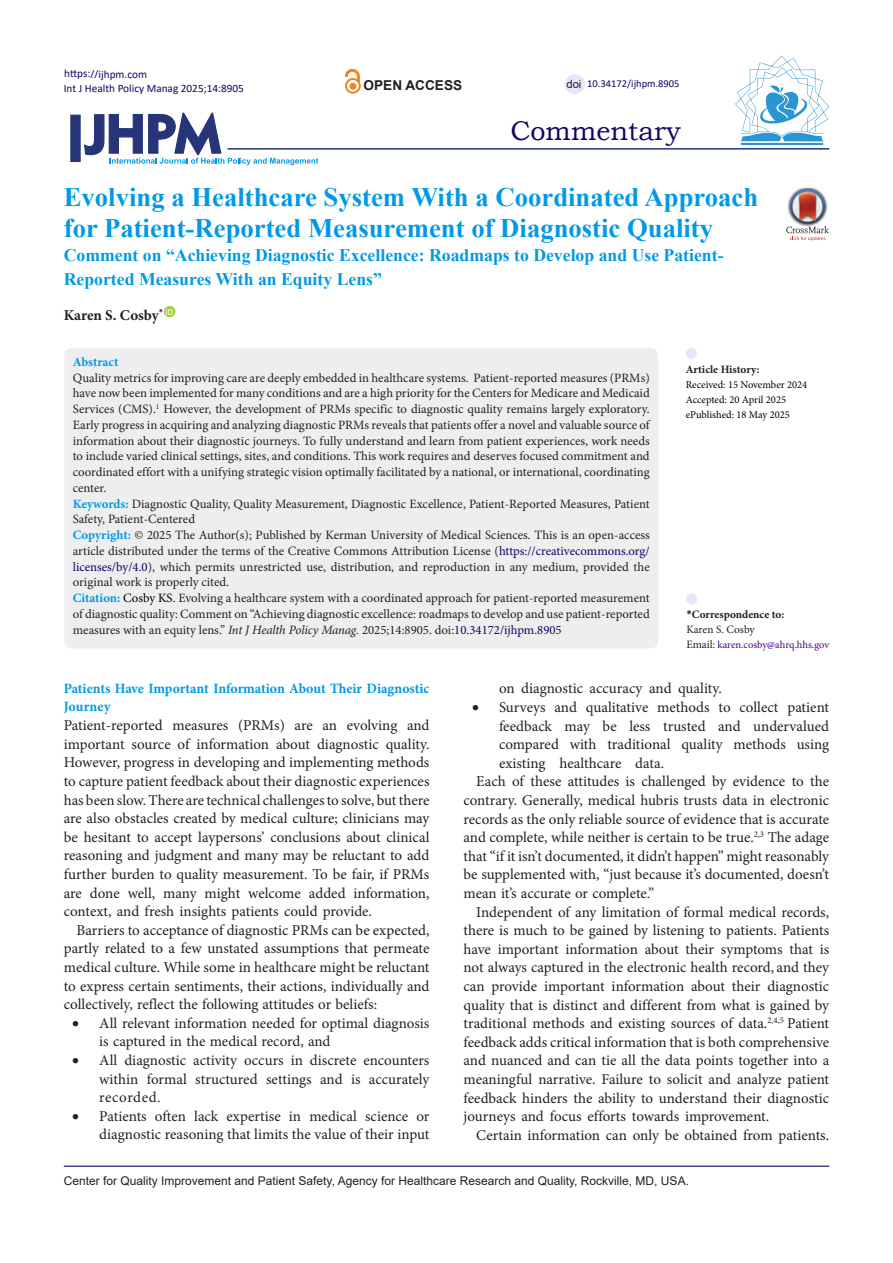
<style>
.page{position:relative;width:893px;height:1263px;background:#fff}
.page>*{position:absolute;margin:0;border:0;box-sizing:border-box;transform-origin:0 0}
.t1{font:27px "Bookman Old Style";color:#190066}
.Default{font:700 26.7px/31.5px "Times New Roman";color:#0099e5}
.Default-2{font:700 17.7px/24px "Times New Roman";color:#0099e5}
.t2{font:15px/18.6px "Minion Pro";color:#231f20;text-align:justify}
.Default-3{font:700 15px "Minion Pro";letter-spacing:-.005em;color:#231f20}
.t3{font:700 14.25px/18.6px "Minion Pro";letter-spacing:-.005em;color:#0099e5}
.t4{font:700 13.65px "Arial";color:#231f20}
.t5{font:12.75px/15.8px "Minion Pro";color:#231f20;text-align:justify}
.Default-4{font:700 12.75px "Minion Pro";color:#0099e5}
.t6{font:12px "Arial";color:#231f20}
.t7{font:11.25px "Calibri";color:#190066}
.t8{font:700 11.25px "Minion Pro";color:#231f20}
.t9{font:11.25px "Minion Pro";letter-spacing:-.005em;color:#231f20}
.t10{font:11.25px "Arial";color:#231f20}
.t11{font:10.5px "Minion Pro";color:#000}
.t12{font:10.5px "Minion Pro";color:#4b0082}
.t13{font:10.5px "Calibri";color:#190066}
.t14{font:7.8px "Arial";color:#fff}
.s1{font-weight:700;color:#0099e5}
.s2{color:#190066}
.s3{color:#000}
.s4{font-style:italic}
.s5{font-family:"Calibri"}
.s6{font-size:11.25px;color:#231f20}
</style>
<div class="page">
<svg style="left:84px;top:112px;width:234px;height:53px"></svg>
<div style="left:70px;top:115px;width:11px;height:47px;background:#273578;border:1px solid #273578"></div>
<div style="left:164px;top:306px;width:12px;height:11px;background:#a6ce39;border-radius:50%"></div>
<hr style="left:227px;top:148px;width:602px;height:2px;background:#273578">
<div style="left:64px;top:348px;width:594px;height:300px;background:#eee;border-radius:8px"></div>
<div style="left:686px;top:593px;width:11px;height:11px;background:#e6e6fa;border-radius:50%"></div>
<div style="left:686px;top:348px;width:11px;height:11px;background:#e6e6fa;border-radius:50%"></div>
<hr style="left:64px;top:1165px;width:765px;height:2px;background:#190066">
<hr style="left:741px;top:143px;width:82px;height:2px;background:#2995d2">
<svg style="left:735px;top:56px;width:94px;height:85px"></svg>
<div style="left:564px;top:74px;width:21px;height:20px;background:#e6e6fa;border-radius:50%"></div>
<img style="left:798px;top:188px;width:18px;height:1px">
<svg style="left:786px;top:189px;width:43px;height:52px"></svg>
<div style="left:345px;top:78px;width:16px;height:16px;border:2px solid #f58220;border-radius:50%"></div>
<svg style="left:345px;top:69px;width:14px;height:20px"></svg>
<p class="t7" style="left:64px;top:66px;width:84px">https://ijhpm.com</p>
<p class="t7" style="left:64px;top:81px;width:182px">Int J Health Policy Manag 2025;14:8905</p>
<p class="t4" style="left:364px;top:76px;width:100px">OPEN ACCESS</p>
<p class="t10" style="left:566px;top:76px;width:17px">doi</p>
<p class="t13" style="left:587px;top:76px;width:94px">10.34172/ijhpm.8905</p>
<p class="t1" style="left:510px;top:113px;width:172px">Commentary</p>
<p class="Default" style="left:64px;top:180px;width:696px">Evolving a Healthcare System With a Coordinated Approach for Patient-Reported Measurement of Diagnostic Quality</p>
<p class="Default-2" style="left:64px;top:243px;width:661px">Comment on “Achieving Diagnostic Excellence: Roadmaps to Develop and Use Patient-<br>Reported Measures With an Equity Lens”</p>
<p class="Default-3" style="left:64px;top:305px;width:101px">Karen S. Cosby<sup>*</sup></p>
<p class="t14" style="left:166px;top:307px;width:9px">ID</p>
<p class="Default-4" style="left:73px;top:353px;width:47px">Abstract</p>
<p class="t5" style="left:73px;top:370px;width:578px">Quality metrics for improving care are deeply embedded in healthcare systems. Patient-reported measures (PRMs) have now been implemented for many conditions and are a high priority for the Centers for Medicare and Medicaid Services (CMS).<sup>1</sup> However, the development of PRMs specific to diagnostic quality remains largely exploratory.<br>Early progress in acquiring and analyzing diagnostic PRMs reveals that patients offer a novel and valuable source of information about their diagnostic journeys. To fully understand and learn from patient experiences, work needs to include varied clinical settings, sites, and conditions. This work requires and deserves focused commitment and coordinated effort with a unifying strategic vision optimally facilitated by a national, or international, coordinating center.</p>
<p class="t5" style="left:73px;top:496px;width:578px"><span class="s1">Keywords:</span> Diagnostic Quality, Quality Measurement, Diagnostic Excellence, Patient-Reported Measures, Patient<br>Safety, Patient-Centered</p>
<p class="t5" style="left:73px;top:527px;width:578px"><span class="s1">Copyright:</span> © 2025 The Author(s); Published by Kerman University of Medical Sciences. This is an open-access article distributed under the terms of the Creative Commons Attribution License (<span class="s2">https://creativecommons.org/ licenses/by/4.0</span>), which permits unrestricted use, distribution, and reproduction in any medium, provided the original work is properly cited.</p>
<p class="t5" style="left:73px;top:590px;width:578px"><span class="s1">Citation:</span> <span class="s3">Cosby KS.</span> Evolving a healthcare system with a coordinated approach for patient-reported measurement of diagnostic quality: Comment on “Achieving diagnostic excellence: roadmaps to develop and use patient-reported measures with an equity lens.” <span class="s4">Int J Health Policy Manag.</span> 2025;14:8905. doi:<span class="s2">10.34172/ijhpm.8905</span></p>
<p class="t8" style="left:686px;top:362px;width:76px">Article History:</p>
<p class="t11" style="left:686px;top:378px;width:123px">Received: 15 November 2024</p>
<p class="t11" style="left:686px;top:393px;width:102px">Accepted: 20 April 2025</p>
<p class="t11" style="left:686px;top:408px;width:106px">ePublished: 18 May 2025</p>
<p class="t8" style="left:686px;top:606px;width:99px"><span class="s5">*</span>Correspondence to:</p>
<p class="t9" style="left:686px;top:621px;width:70px">Karen S. Cosby</p>
<p class="t12" style="left:686px;top:637px;width:144px"><span class="s6">Email:</span> karen.cosby@ahrq.hhs.gov</p>
<p class="t3" style="left:64px;top:679px;width:367px">Patients Have Important Information About Their Diagnostic<br>Journey</p>
<p class="t2" style="left:64px;top:716px;width:367px">Patient-reported measures (PRMs) are an evolving and important source of information about diagnostic quality.<br>However, progress in developing and implementing methods to capture patient feedback about their diagnostic experiences has been slow. There are technical challenges to solve, but there are also obstacles created by medical culture; clinicians may be hesitant to accept laypersons’ conclusions about clinical reasoning and judgment and many may be reluctant to add further burden to quality measurement. To be fair, if PRMs are done well, many might welcome added information, context, and fresh insights patients could provide.</p>
<p class="t2" style="left:64px;top:921px;width:367px;text-indent:13px">Barriers to acceptance of diagnostic PRMs can be expected, partly related to a few unstated assumptions that permeate medical culture. While some in healthcare might be reluctant to express certain sentiments, their actions, individually and collectively, reflect the following attitudes or beliefs:</p>
<p class="t2" style="left:99px;top:1014px;width:332px;text-indent:-27px">• All relevant information needed for optimal diagnosis is captured in the medical record, and</p>
<p class="t2" style="left:99px;top:1051px;width:332px;text-indent:-27px">• All diagnostic activity occurs in discrete encounters within formal structured settings and is accurately recorded.</p>
<p class="t2" style="left:72px;top:1107px;width:359px;text-align:right">• Patients often lack expertise in medical science or diagnostic reasoning that limits the value of their input</p>
<p class="t2" style="left:499px;top:679px;width:224px">on diagnostic accuracy and quality.</p>
<p class="t2" style="left:499px;top:698px;width:332px;text-indent:-27px">• Surveys and qualitative methods to collect patient feedback may be less trusted and undervalued compared with traditional quality methods using existing healthcare data.</p>
<p class="t2" style="left:463px;top:772px;width:367px;text-indent:13px">Each of these attitudes is challenged by evidence to the contrary. Generally, medical hubris trusts data in electronic records as the only reliable source of evidence that is accurate and complete, while neither is certain to be true.<sup>2,3</sup> The adage that “if it isn’t documented, it didn’t happen” might reasonably be supplemented with, “just because it’s documented, doesn’t mean it’s accurate or complete.”</p>
<p class="t2" style="left:463px;top:903px;width:367px;text-indent:13px">Independent of any limitation of formal medical records, there is much to be gained by listening to patients. Patients have important information about their symptoms that is not always captured in the electronic health record, and they can provide important information about their diagnostic quality that is distinct and different from what is gained by traditional methods and existing sources of data.<sup>2,4,5</sup> Patient feedback adds critical information that is both comprehensive and nuanced and can tie all the data points together into a meaningful narrative. Failure to solicit and analyze patient feedback hinders the ability to understand their diagnostic journeys and focus efforts towards improvement.</p>
<p class="t2" style="left:476px;top:1126px;width:354px">Certain information can only be obtained from patients.</p>
<p class="t6" style="left:64px;top:1173px;width:627px">Center for Quality Improvement and Patient Safety, Agency for Healthcare Research and Quality, Rockville, MD, USA.</p>
</div>
